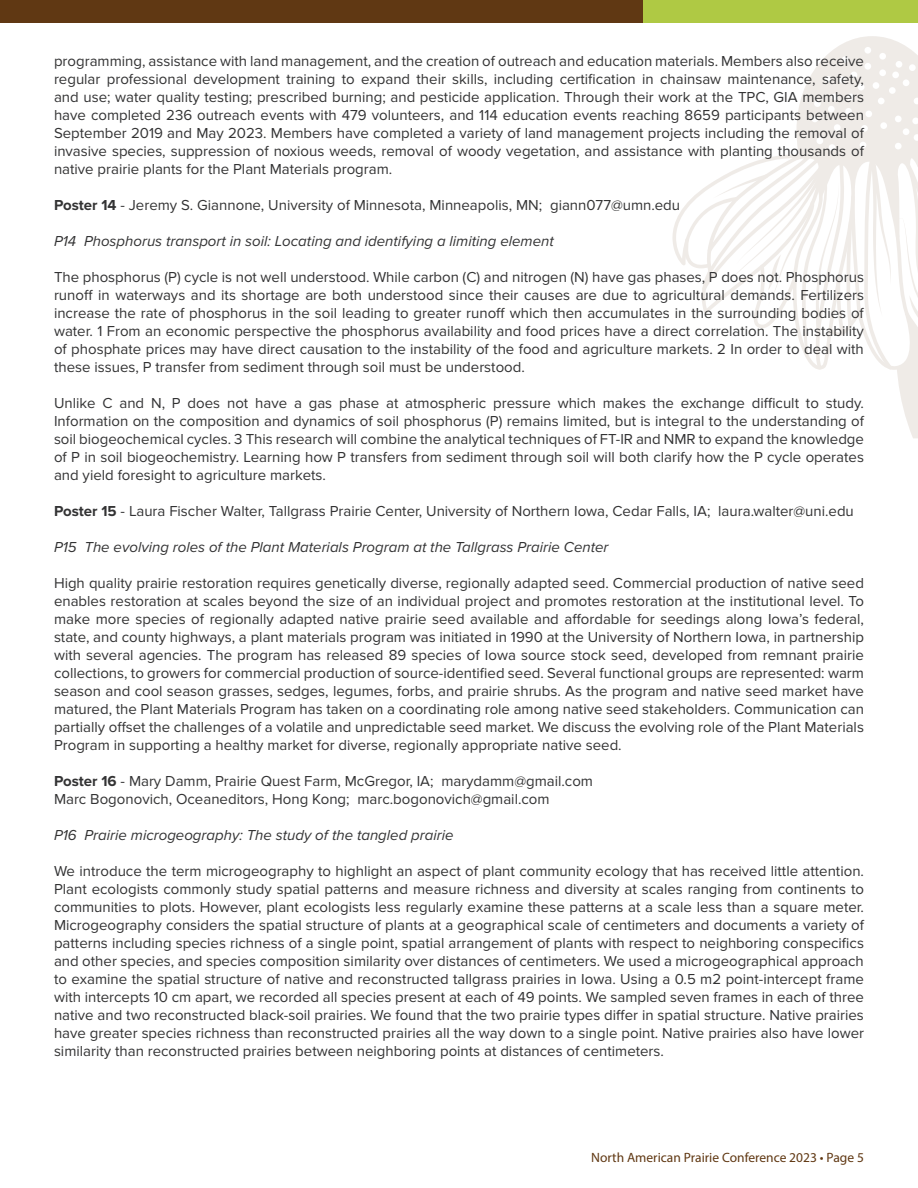
<style>
.page{position:relative;width:918px;height:1188px;background:#fff}
.page>*{position:absolute;margin:0;border:0;box-sizing:border-box;transform-origin:0 0}
.t1{font:15px/18px "Proxima Nova";color:#333334;text-align:justify}
.t2{font:italic 15px "Proxima Nova";color:#333334}
.t3{font:13.5px "Myriad Pro";color:#603813}
.s1{font-weight:700}
</style>
<div class="page">
<svg style="left:672px;top:36px;width:246px;height:402px"></svg>
<div style="left:0;top:0;width:644px;height:23px;background:#603813"></div>
<div style="left:644px;top:0;width:274px;height:23px;background:#afc944"></div>
<p class="t1" style="left:54px;top:52px;width:812px">programming, assistance with land management, and the creation of outreach and education materials. Members also receive regular professional development training to expand their skills, including certification in chainsaw maintenance, safety, and use; water quality testing; prescribed burning; and pesticide application. Through their work at the TPC, GIA members have completed 236 outreach events with 479 volunteers, and 114 education events reaching 8659 participants between September 2019 and May 2023. Members have completed a variety of land management projects including the removal of invasive species, suppression of noxious weeds, removal of woody vegetation, and assistance with planting thousands of native prairie plants for the Plant Materials program.</p>
<p class="t1" style="left:54px;top:196px;width:628px"><span class="s1">Poster 14</span> - Jeremy S. Giannone, University of Minnesota, Minneapolis, MN; giann077@umn.edu</p>
<p class="t2" style="left:54px;top:232px;width:501px">P14 Phosphorus transport in soil: Locating and identifying a limiting element</p>
<p class="t1" style="left:54px;top:268px;width:812px">The phosphorus (P) cycle is not well understood. While carbon (C) and nitrogen (N) have gas phases, P does not. Phosphorus runoff in waterways and its shortage are both understood since their causes are due to agricultural demands. Fertilizers increase the rate of phosphorus in the soil leading to greater runoff which then accumulates in the surrounding bodies of water. 1 From an economic perspective the phosphorus availability and food prices have a direct correlation. The instability of phosphate prices may have direct causation to the instability of the food and agriculture markets. 2 In order to deal with these issues, P transfer from sediment through soil must be understood.</p>
<p class="t1" style="left:54px;top:394px;width:812px">Unlike C and N, P does not have a gas phase at atmospheric pressure which makes the exchange difficult to study.<br>Information on the composition and dynamics of soil phosphorus (P) remains limited, but is integral to the understanding of soil biogeochemical cycles. 3 This research will combine the analytical techniques of FT-IR and NMR to expand the knowledge of P in soil biogeochemistry. Learning how P transfers from sediment through soil will both clarify how the P cycle operates and yield foresight to agriculture markets.</p>
<p class="t1" style="left:54px;top:502px;width:801px"><span class="s1">Poster 15</span> - Laura Fischer Walter, Tallgrass Prairie Center, University of Northern Iowa, Cedar Falls, IA; laura.walter@uni.edu</p>
<p class="t2" style="left:54px;top:538px;width:556px">P15 The evolving roles of the Plant Materials Program at the Tallgrass Prairie Center</p>
<p class="t1" style="left:54px;top:574px;width:812px">High quality prairie restoration requires genetically diverse, regionally adapted seed. Commercial production of native seed enables restoration at scales beyond the size of an individual project and promotes restoration at the institutional level. To make more species of regionally adapted native prairie seed available and affordable for seedings along Iowa’s federal, state, and county highways, a plant materials program was initiated in 1990 at the University of Northern Iowa, in partnership with several agencies. The program has released 89 species of Iowa source stock seed, developed from remnant prairie collections, to growers for commercial production of source-identified seed. Several functional groups are represented: warm season and cool season grasses, sedges, legumes, forbs, and prairie shrubs. As the program and native seed market have matured, the Plant Materials Program has taken on a coordinating role among native seed stakeholders. Communication can partially offset the challenges of a volatile and unpredictable seed market. We discuss the evolving role of the Plant Materials Program in supporting a healthy market for diverse, regionally appropriate native seed.</p>
<p class="t1" style="left:54px;top:772px;width:541px"><span class="s1">Poster 16</span> - Mary Damm, Prairie Quest Farm, McGregor, IA; marydamm@gmail.com<br>Marc Bogonovich, Oceaneditors, Hong Kong; marc.bogonovich@gmail.com</p>
<p class="t2" style="left:54px;top:826px;width:401px">P16 Prairie microgeography: The study of the tangled prairie</p>
<p class="t1" style="left:54px;top:862px;width:812px">We introduce the term microgeography to highlight an aspect of plant community ecology that has received little attention.<br>Plant ecologists commonly study spatial patterns and measure richness and diversity at scales ranging from continents to communities to plots. However, plant ecologists less regularly examine these patterns at a scale less than a square meter.<br>Microgeography considers the spatial structure of plants at a geographical scale of centimeters and documents a variety of patterns including species richness of a single point, spatial arrangement of plants with respect to neighboring conspecifics and other species, and species composition similarity over distances of centimeters. We used a microgeographical approach to examine the spatial structure of native and reconstructed tallgrass prairies in Iowa. Using a 0.5 m2 point-intercept frame with intercepts 10 cm apart, we recorded all species present at each of 49 points. We sampled seven frames in each of three native and two reconstructed black-soil prairies. We found that the two prairie types differ in spatial structure. Native prairies have greater species richness than reconstructed prairies all the way down to a single point. Native prairies also have lower similarity than reconstructed prairies between neighboring points at distances of centimeters.</p>
<p class="t3" style="left:591px;top:1149px;width:274px">North American Prairie Conference 2023 • Page 5</p>
</div>
